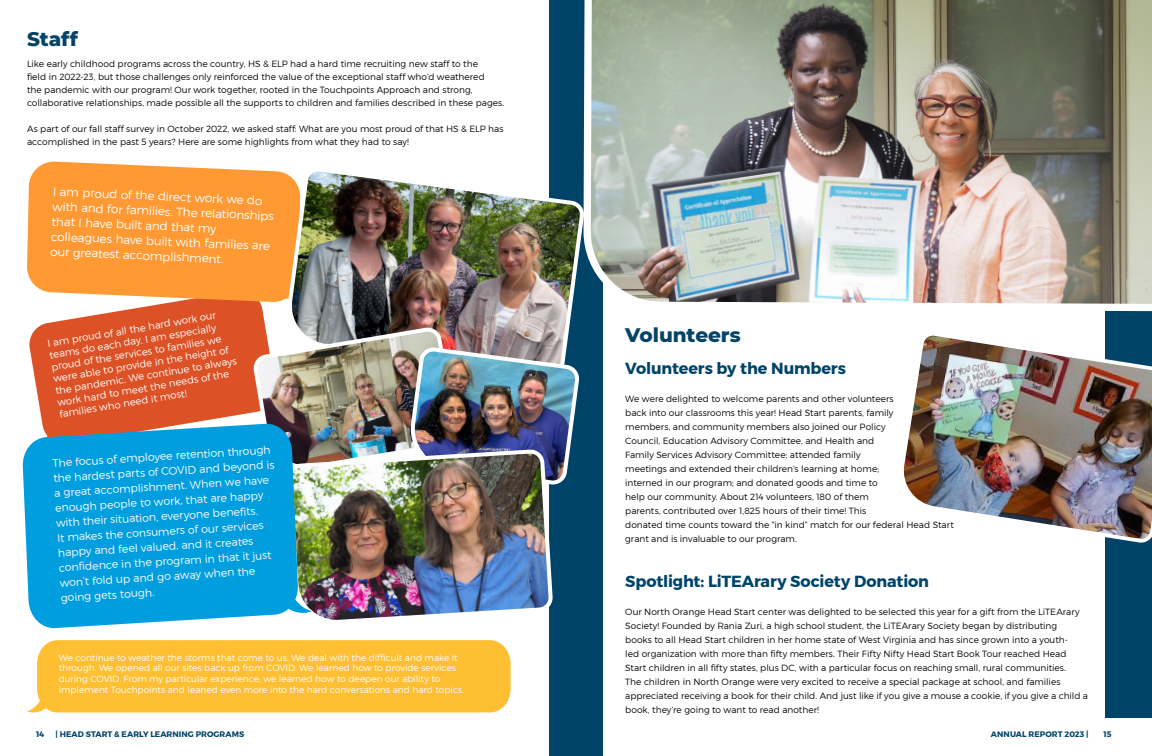
<style>
.page{position:relative;width:1152px;height:756px;background:#fff}
.page>*{position:absolute;margin:0;border:0;box-sizing:border-box;transform-origin:0 0}
.t1{font:800 20px "Montserrat";color:#054367}
.t2{font:700 16px "Montserrat";letter-spacing:-.01em;color:#004368}
.t3{font:300 12px/15px "Montserrat";color:#fff}
.t4{font:300 11px/15.1px "Montserrat";color:#fff}
.t5{font:300 10px/11.9px "Montserrat";color:#fff}
.t6{font:300 9px/14px "Montserrat";color:#040503}
.t7{font:300 9px/10.8px "Montserrat";color:#fff}
.t8{font:700 8px "Montserrat";letter-spacing:.01em;color:#004368}
</style>
<div class="page">
<div style="left:1105px;top:0;width:47px;height:717px;background:#004368"></div>
<img style="left:903px;top:335px;width:249px;height:208px">
<div style="left:549px;top:0;width:54px;height:756px;background:#004368"></div>
<svg style="left:29px;top:303px;width:237px;height:120px;background:#df623b"></svg>
<svg style="left:27px;top:161px;width:256px;height:142px;background:#fea043"></svg>
<div style="left:27px;top:640px;width:484px;height:72px;background:#ffbf33"></div>
<img style="left:283px;top:171px;width:297px;height:158px">
<img style="left:255px;top:329px;width:325px;height:156px">
<img style="left:312px;top:451px;width:239px;height:169px">
<img style="left:580px;top:0;width:572px;height:312px">
<svg style="left:22px;top:423px;width:290px;height:206px;background:#1da1d5"></svg>
<p class="t1" style="left:27px;top:25px;width:52px">Staff</p>
<p class="t6" style="left:27px;top:57px;width:479px;line-height:13px">Like early childhood programs across the country, HS &amp; ELP had a hard time recruiting new staff to the<br>field in 2022-23, but those challenges only reinforced the value of the exceptional staff who’d weathered<br>the pandemic with our program! Our work together, rooted in the Touchpoints Approach and strong, collaborative relationships, made possible all the supports to children and families described in these pages.</p>
<p class="t6" style="left:27px;top:122px;width:478px;line-height:13px">As part of our fall staff survey in October 2022, we asked staff: What are you most proud of that HS &amp; ELP has accomplished in the past 5 years? Here are some highlights from what they had to say!</p>
<p class="t3" style="left:53px;top:185px;width:224px;rotate:2deg">I am proud of the direct work we do with and for families. The relationships that I have built and that my colleagues have built with families are our greatest accomplishment.</p>
<p class="t5" style="left:47px;top:338px;width:172px;rotate:-10deg">I am proud of all the hard work our</p>
<p class="t5" style="left:48px;top:350px;width:185px;rotate:-10deg">teams do each day. I am especially proud of the services to families we were able to provide in the height of the pandemic. We continue to always work hard to meet the needs of the families who need it most!</p>
<p class="t4" style="left:52px;top:454px;width:223px;rotate:-3deg">The focus of employee retention through the hardest parts of COVID and beyond is a great accomplishment. When we have enough people to work, that are happy with their situation, everyone benefi ts.<br>It makes the consumers of our services happy and feel valued, and it creates<br>confi dence in the program in that it just won’t fold up and go away when the going gets tough.</p>
<p class="t7" style="left:59px;top:652px;width:407px">We continue to weather the storms that come to us. We deal with the difficult and make it through. We opened all our sites back up from COVID. We learned how to provide services during COVID. From my particular experience, we learned how to deepen our ability to implement Touchpoints and leaned even more into the hard conversations and hard topics.</p>
<p class="t1" style="left:625px;top:321px;width:117px">Volunteers</p>
<p class="t2" style="left:625px;top:359px;width:222px">Volunteers by the Numbers</p>
<p class="t6" style="left:625px;top:392px;width:330px">We were delighted to welcome parents and other volunteers<br>back into our classrooms this year! Head Start parents, family<br>members, and community members also joined our Policy<br>Council, Education Advisory Committee, and Health and<br>Family Services Advisory Committee; attended family<br>meetings and extended their children’s learning at home;<br>interned in our program; and donated goods and time to<br>help our community. About 214 volunteers, 180 of them<br>parents, contributed over 1,825 hours of their time! This<br>donated time counts toward the “in kind” match for our federal Head Start grant and is invaluable to our program.</p>
<p class="t2" style="left:625px;top:571px;width:305px">Spotlight: LiTEArary Society Donation</p>
<p class="t6" style="left:625px;top:604px;width:464px">Our North Orange Head Start center was delighted to be selected this year for a gift from the LiTEArary Society! Founded by Rania Zuri, a high school student, the LiTEArary Society began by distributing<br>books to all Head Start children in her home state of West Virginia and has since grown into a youth-<br>led organization with more than fifty members. Their Fifty Nifty Head Start Book Tour reached Head Start children in all fifty states, plus DC, with a particular focus on reaching small, rural communities.<br>The children in North Orange were very excited to receive a special package at school, and families appreciated receiving a book for their child. And just like if you give a mouse a cookie, if you give a child a book, they’re going to want to read another!</p>
<p class="t8" style="left:36px;top:729px;width:10px">14</p>
<p class="t8" style="left:55px;top:729px;width:190px">| HEAD START &amp; EARLY LEARNING PROGRAMS</p>
<p class="t8" style="left:991px;top:729px;width:99px">ANNUAL REPORT 2023 |</p>
<p class="t8" style="left:1103px;top:729px;width:10px">15</p>
</div>
